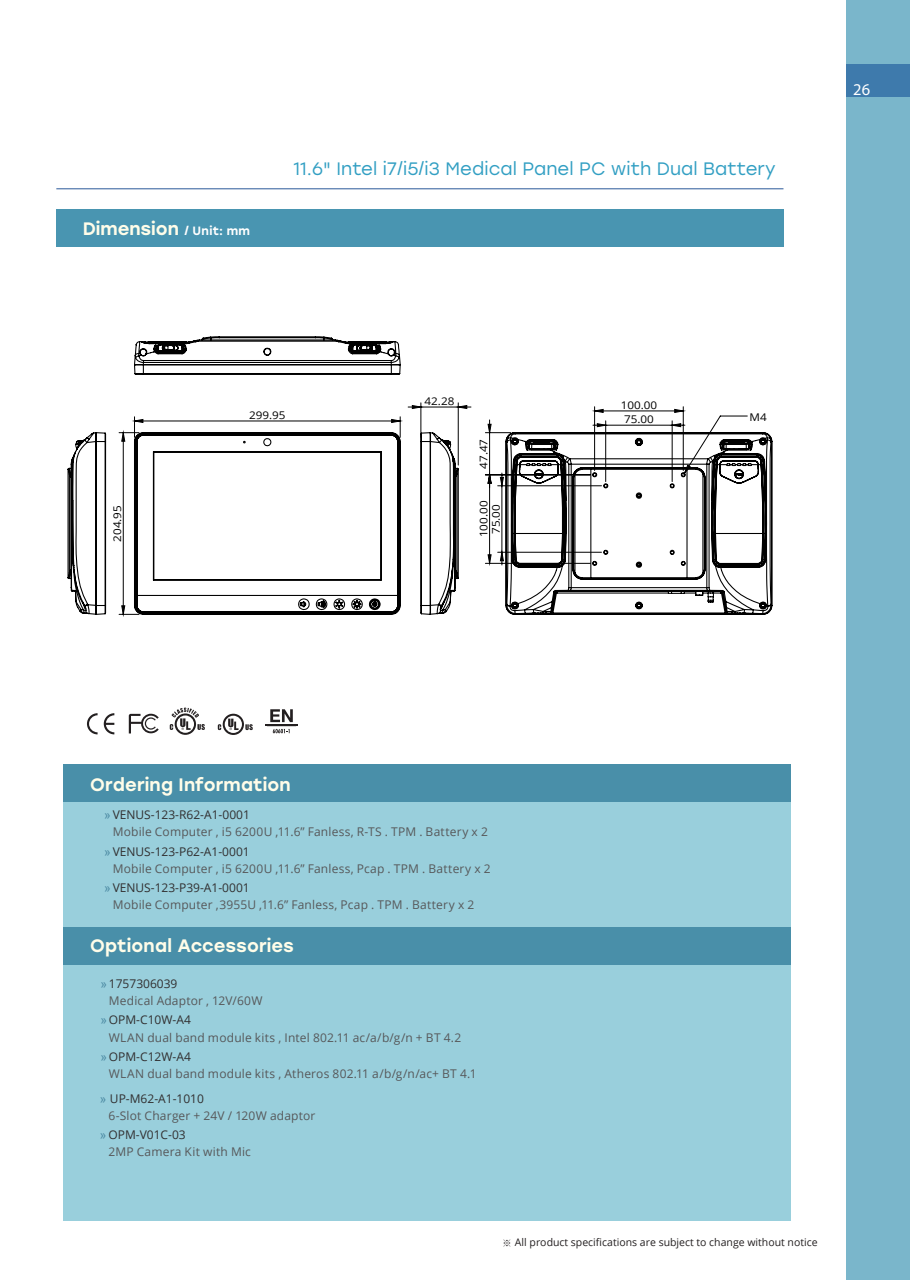
<style>
.page{position:relative;width:910px;height:1280px;background:#fff}
.page>*{position:absolute;margin:0;border:0;box-sizing:border-box;transform-origin:0 0}
._01_title{font:500 18px "Stolzl";letter-spacing:.005em;color:#fffde9}
.次標題{font:18px "Stolzl";letter-spacing:.005em;color:#329fc3}
.t1{font:16.5px "Myriad Pro";color:#fff}
.ordering_optional_co{font:12px "Open Sans";letter-spacing:.015em;color:#57585a}
._03_ordering_optiona{font:12px "Open Sans";color:#312f30}
.t2{font:10.65px/14.2px "Open Sans";color:#000;text-align:center;scale:1.1 1}
.t3{font:10.5px "Open Sans";color:#231f20}
.s1{font-size:12px;color:#fff}
.s2{font-family:"Arial";color:#4c8aa3}
.s3{font-family:"Adobe Ming Std";font-weight:300}
</style>
<div class="page">
<div style="left:846px;top:0;width:64px;height:1280px;background:#7ab6cb"></div>
<div style="left:846px;top:64px;width:64px;height:33px;background:#3e7aac"></div>
<div style="left:56px;top:209px;width:727px;height:38px;background:#4995b1"></div>
<hr style="left:56px;top:189px;width:727px;height:1px;background:#2a589a">
<div style="left:64px;top:764px;width:727px;height:457px;background:#99cfdc"></div>
<div style="left:64px;top:764px;width:727px;height:38px;background:#498fa9"></div>
<svg style="left:87px;top:713px;width:11px;height:21px"></svg>
<svg style="left:104px;top:713px;width:10px;height:21px"></svg>
<svg style="left:129px;top:714px;width:30px;height:19px"></svg>
<svg style="left:170px;top:707px;width:35px;height:28px"></svg>
<svg style="left:267px;top:709px;width:29px;height:24px"></svg>
<hr style="left:265px;top:725px;width:33px;height:1px;background:#231f20">
<svg style="left:218px;top:714px;width:35px;height:21px"></svg>
<svg style="left:67px;top:336px;width:706px;height:280px"></svg>
<div style="left:64px;top:927px;width:727px;height:37px;background:#498fa9"></div>
<h1 class="_01_title" style="left:83px;top:216px;width:169px">Dimension <span class="s1">/ Unit: mm</span></h1>
<p class="次標題" style="left:293px;top:156px;width:484px">11.6" Intel i7/i5/i3 Medical Panel PC with Dual Battery</p>
<p class="t2" style="left:110px;top:542px;width:35px;rotate:-90deg">204.95</p>
<p class="t2" style="left:249px;top:407px;width:35px">299.95</p>
<p class="t2" style="left:425px;top:394px;width:29px">42.28</p>
<p class="t2" style="left:476px;top:469px;width:29px;rotate:-90deg">47.47</p>
<p class="t2" style="left:476px;top:537px;width:35px;rotate:-90deg">100.00</p>
<p class="t2" style="left:489px;top:534px;width:29px;rotate:-90deg">75.00</p>
<p class="t2" style="left:621px;top:397px;width:35px">100.00<br>75.00</p>
<p class="t2" style="left:750px;top:410px;width:17px">M4</p>
<h2 class="t1" style="left:853px;top:79px;width:18px">26</h2>
<p class="_01_title" style="left:90px;top:771px;width:202px">Ordering Information</p>
<p class="_03_ordering_optiona" style="left:104px;top:806px;width:147px"><span class="s2">»</span> VENUS-123-R62-A1-0001</p>
<p class="ordering_optional_co" style="left:113px;top:824px;width:377px">Mobile Computer , i5 6200U ,11.6” Fanless, R-TS . TPM . Battery x 2</p>
<p class="_03_ordering_optiona" style="left:104px;top:843px;width:147px"><span class="s2">»</span> VENUS-123-P62-A1-0001</p>
<p class="ordering_optional_co" style="left:113px;top:860px;width:380px">Mobile Computer , i5 6200U ,11.6” Fanless, Pcap . TPM . Battery x 2</p>
<p class="_03_ordering_optiona" style="left:104px;top:880px;width:147px"><span class="s2">»</span> VENUS-123-P39-A1-0001</p>
<p class="ordering_optional_co" style="left:113px;top:897px;width:363px">Mobile Computer ,3955U ,11.6” Fanless, Pcap . TPM . Battery x 2</p>
<p class="_01_title" style="left:90px;top:932px;width:205px">Optional Accessories</p>
<p class="_03_ordering_optiona" style="left:100px;top:975px;width:79px"><span class="s2">»</span> 1757306039</p>
<p class="ordering_optional_co" style="left:109px;top:992px;width:155px">Medical Adaptor , 12V/60W</p>
<p class="_03_ordering_optiona" style="left:100px;top:1012px;width:92px"><span class="s2">»</span>OPM-C10W-A4</p>
<p class="ordering_optional_co" style="left:109px;top:1029px;width:354px">WLAN dual band module kits , Intel 802.11 ac/a/b/g/n + BT 4.2</p>
<p class="_03_ordering_optiona" style="left:100px;top:1048px;width:92px"><span class="s2">»</span>OPM-C12W-A4</p>
<p class="ordering_optional_co" style="left:109px;top:1066px;width:369px">WLAN dual band module kits , Atheros 802.11 a/b/g/n/ac+ BT 4.1</p>
<p class="_03_ordering_optiona" style="left:100px;top:1090px;width:106px"><span class="s2">»</span> UP-M62-A1-1010</p>
<p class="ordering_optional_co" style="left:108px;top:1107px;width:208px">6-Slot Charger + 24V / 120W adaptor</p>
<p class="_03_ordering_optiona" style="left:100px;top:1126px;width:87px"><span class="s2">»</span>OPM-V01C-03</p>
<p class="ordering_optional_co" style="left:108px;top:1144px;width:144px">2MP Camera Kit with Mic</p>
<p class="t3" style="left:502px;top:1235px;width:317px"><span class="s3">※</span> All product specifications are subject to change without notice</p>
</div>
